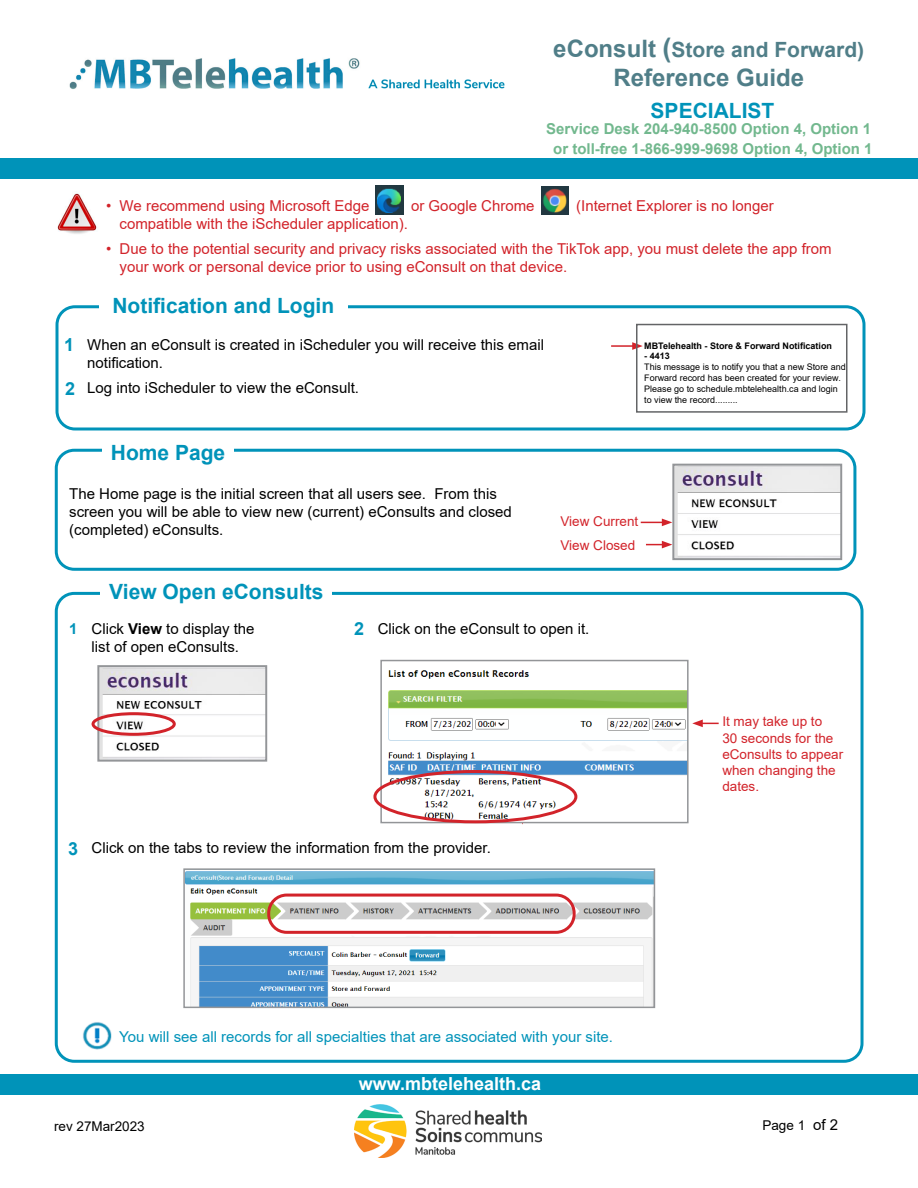
<style>
.page{position:relative;width:918px;height:1188px;background:#fff}
.page>*{position:absolute;margin:0;border:0;box-sizing:border-box;transform-origin:0 0}
.t1{font:700 24px "Arial";color:#507e88}
.t2{font:700 21px "Arial";color:#0093b9}
.t3{font:700 21px "Arial";color:#507e88}
.t4{font:700 18px "Arial";color:#fff}
.t5{font:700 18px "Arial";color:#0093b9}
.t6{font:15px/18px "Arial";color:#000}
.t7{font:15px/18px "Arial";color:#d2232a}
.t8{font:700 15px/19.8px "Arial";color:#72b88e;text-align:center}
.t9{font:15px "Arial";color:#0093b9}
.t10{font:700 15px "Arial";color:#0093b9}
.t11{font:13.5px/16.2px "Arial";color:#d2232a}
.t12{font:13.5px "Arial";color:#000}
.t13{font:9px/10.8px "Arial";color:#000}
.t14{font:700 9px "Arial";color:#000}
.s1{font-size:24px}
.s2{font-size:27px}
.s3{font-weight:700}
.s4{font-size:15px}
</style>
<div class="page">
<div style="left:0;top:158px;width:918px;height:21px;background:#0093b9"></div>
<div style="left:0;top:1074px;width:918px;height:21px;background:#0093b9"></div>
<img style="left:354px;top:1105px;width:188px;height:52px">
<img style="left:69px;top:58px;width:436px;height:31px">
<div style="left:56px;top:305px;width:810px;height:125px;border:3px solid #0093b9;border-radius:18px"></div>
<div style="left:99px;top:297px;width:248px;height:25px;background:#fff"></div>
<hr style="left:611px;top:345px;width:24px;height:2px;background:#d2232a">
<svg style="left:632px;top:342px;width:11px;height:8px"></svg>
<div style="left:636px;top:324px;width:212px;height:89px;border:2px solid #636466"></div>
<div style="left:55px;top:449px;width:801px;height:122px;border:3px solid #0093b9;border-radius:18px"></div>
<div style="left:102px;top:444px;width:132px;height:21px;background:#fff"></div>
<svg style="left:641px;top:519px;width:31px;height:7px"></svg>
<svg style="left:646px;top:541px;width:26px;height:7px"></svg>
<img style="left:675px;top:467px;width:164px;height:90px">
<div style="left:672px;top:464px;width:170px;height:96px;border:2px solid #939598"></div>
<div style="left:55px;top:592px;width:809px;height:471px;border:3px solid #0093b9;border-radius:18px"></div>
<div style="left:101px;top:584px;width:231px;height:21px;background:#fff"></div>
<img style="left:83px;top:1022px;width:29px;height:28px">
<svg style="left:517px;top:823px;width:11px;height:2px"></svg>
<img style="left:100px;top:668px;width:164px;height:91px">
<div style="left:97px;top:665px;width:170px;height:97px;border:2px solid #939598"></div>
<div style="left:92px;top:712px;width:84px;height:24px;border:3px solid #d2232a;border-radius:50%"></div>
<img style="left:186px;top:871px;width:466px;height:134px">
<div style="left:183px;top:868px;width:472px;height:140px;border:2px solid #939598"></div>
<div style="left:267px;top:894px;width:309px;height:40px;border:3px solid #d2232a;border-radius:18px"></div>
<img style="left:383px;top:670px;width:303px;height:150px">
<div style="left:380px;top:660px;width:309px;height:163px;border:2px solid #939598"></div>
<div style="left:373px;top:770px;width:204px;height:53px;border:3px solid #d2232a;border-radius:50%"></div>
<img style="left:375px;top:186px;width:28px;height:29px">
<img style="left:542px;top:187px;width:27px;height:27px">
<img style="left:57px;top:191px;width:40px;height:43px">
<svg style="left:692px;top:720px;width:27px;height:7px"></svg>
<h2 class="t3" style="left:553px;top:35px;width:312px"><span class="s1">eConsult</span> <span class="s2">(</span>Store and Forward)</h2>
<h1 class="t1" style="left:613px;top:60px;width:192px">Reference Guide</h1>
<h2 class="t2" style="left:651px;top:96px;width:125px">SPECIALIST</h2>
<p class="t8" style="left:546px;top:119px;width:328px">Service Desk 204-940-8500 Option 4, Option 1 or toll-free 1-866-999-9698 Option 4, Option 1</p>
<p class="t7" style="left:106px;top:197px;width:265px">• We recommend using Microsoft Edge</p>
<p class="t7" style="left:411px;top:197px;width:125px">or Google Chrome</p>
<p class="t7" style="left:576px;top:197px;width:199px">(Internet Explorer is no longer</p>
<p class="t7" style="left:120px;top:215px;width:290px">compatible with the iScheduler application).</p>
<p class="t7" style="left:120px;top:240px;width:714px;text-indent:-14px">• Due to the potential security and privacy risks associated with the TikTok app, you must delete the app from your work or personal device prior to using eConsult on that device.</p>
<p class="t5" style="left:64px;top:332px;width:12px">1</p>
<p class="t5" style="left:65px;top:376px;width:12px">2</p>
<p class="t2" style="left:112px;top:290px;width:223px">Notification and Login</p>
<p class="t6" style="left:87px;top:336px;width:458px">When an eConsult is created in iScheduler you will receive this email notification.</p>
<p class="t6" style="left:87px;top:379px;width:273px">Log into iScheduler to view the eConsult.</p>
<p class="t2" style="left:111px;top:438px;width:116px">Home Page</p>
<p class="t6" style="left:69px;top:485px;width:444px">The Home page is the initial screen that all users see. From this screen you will be able to view new (current) eConsults and closed (completed) eConsults.</p>
<p class="t14" style="left:644px;top:339px;width:189px">MBTelehealth - Store &amp; Forward Notification</p>
<p class="t14" style="left:644px;top:350px;width:27px">- 4413</p>
<p class="t13" style="left:644px;top:362px;width:203px">This message is to notify you that a new Store and Forward record has been created for your review.<br>Please go to schedule.mbtelehealth.ca and login to view the record.........</p>
<p class="t11" style="left:561px;top:510px;width:79px;line-height:23.5px">View Current<br>View Closed</p>
<p class="t2" style="left:109px;top:577px;width:216px">View Open eConsults</p>
<p class="t6" style="left:92px;top:619px;width:165px">Click <span class="s3">View</span> to display the list of open eConsults.</p>
<p class="t5" style="left:354px;top:616px;width:12px">2</p>
<p class="t10" style="left:69px;top:618px;width:10px">1</p>
<p class="t6" style="left:378px;top:620px;width:213px">Click on the eConsult to open it.</p>
<p class="t5" style="left:68px;top:836px;width:12px">3</p>
<p class="t6" style="left:92px;top:838px;width:401px">Click on the tabs to review the information from the provider.</p>
<p class="t9" style="left:119px;top:1026px;width:495px">You will see all records for all specialties that are associated with your site.</p>
<p class="t4" style="left:359px;top:1071px;width:184px">www.mbtelehealth.ca</p>
<p class="t12" style="left:54px;top:1116px;width:92px">rev 27Mar2023</p>
<p class="t11" style="left:722px;top:713px;width:122px">It may take up to<br>30 seconds for the eConsults to appear when changing the dates.</p>
<p class="t12" style="left:762px;top:1116px;width:77px">Page 1 <span class="s4">of 2</span></p>
</div>
